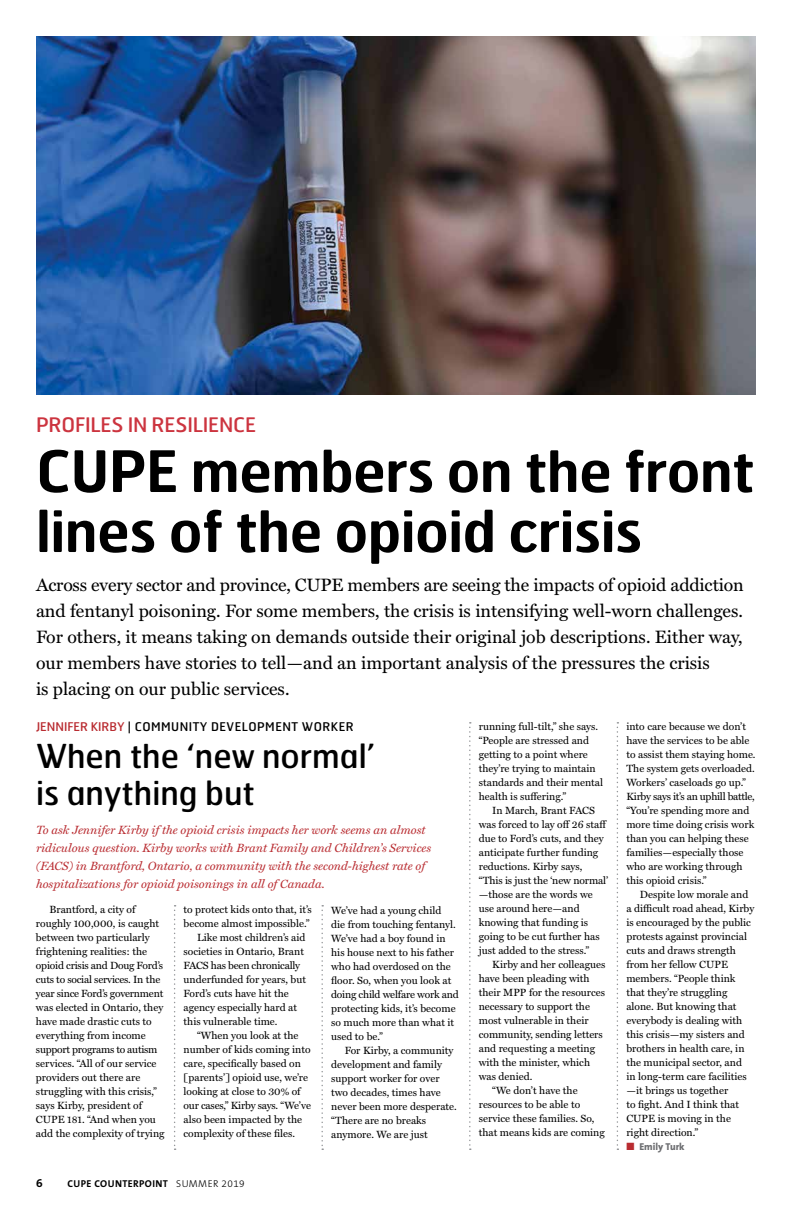
<style>
.page{position:relative;width:792px;height:1224px;background:#fff}
.page>*{position:absolute;margin:0;border:0;box-sizing:border-box;transform-origin:0 0}
.t1{font:600 57px/60px "Hermes FB";letter-spacing:-.01em;color:#000}
.t2{font:33px/37px "Hermes FB";color:#000}
.t3{font:20px "Hermes FB";letter-spacing:-.01em;color:#cc343f}
.t4{font:18px/26px "Miller Text";color:#000}
.t5{font:italic 12px/18px "Miller Text";color:#b92c31}
.t6{font:12px "Hermes FB";letter-spacing:.04em;color:#000}
.t7{font:700 12px "The Sans B7";color:#000}
.t8{font:10.5px/14px "Miller Text";color:#000}
.t9{font:10.5px "Miller Text";letter-spacing:-.02em;color:#000}
.t10{font:700 10px "The Sans B7";letter-spacing:.04em;color:#000}
.t11{font:800 10px "The Sans B8";color:#6d6e71}
.s1{color:#b92c31}
.s2{font-family:"The Sans B3";font-weight:300}
</style>
<div class="page">
<hr style="left:791px;top:710px;width:1px;height:514px;background:#fce9bf">
<img style="left:36px;top:36px;width:720px;height:358px">
<svg style="left:174px;top:905px;width:2px;height:245px"></svg>
<svg style="left:617px;top:722px;width:1px;height:428px"></svg>
<svg style="left:469px;top:722px;width:2px;height:428px"></svg>
<svg style="left:321px;top:905px;width:2px;height:245px"></svg>
<h3 class="t3" style="left:36px;top:412px;width:222px">PROFILES IN RESILIENCE</h3>
<h1 class="t1" style="left:36px;top:439px;width:720px">CUPE members on the front lines of the opioid crisis</h1>
<p class="t4" style="left:36px;top:572px;width:709px">Across every sector and province, CUPE members are seeing the impacts of opioid addiction and fentanyl poisoning. For some members, the crisis is intensifying well-worn challenges.<br>For others, it means taking on demands outside their original job descriptions. Either way, our members have stories to tell—and an important analysis of the pressures the crisis<br>is placing on our public services.</p>
<p class="t6" style="left:36px;top:719px;width:319px"><span class="s1">JENNIFER KIRBY</span> | COMMUNITY DEVELOPMENT WORKER</p>
<h2 class="t2" style="left:36px;top:737px;width:340px">When the ‘new normal’ is anything but</h2>
<p class="t5" style="left:36px;top:821px;width:397px">To ask Jennifer Kirby if the opioid crisis impacts her work seems an almost ridiculous question. Kirby works with Brant Family and Children’s Services (FACS) in Brantford, Ontario, a community with the second-highest rate of hospitalizations for opioid poisonings in all of Canada.</p>
<p class="t8" style="left:36px;top:903px;width:130px;text-indent:14px">Brantford, a city of roughly 100,000, is caught between two particularly frightening realities: the opioid crisis and Doug Ford’s cuts to social services. In the year since Ford’s government was elected in Ontario, they have made drastic cuts to everything from income support programs to autism services. “All of our service providers out there are struggling with this crisis,” says Kirby, president of<br>CUPE 181. “And when you add the complexity of trying</p>
<p class="t8" style="left:184px;top:903px;width:130px">to protect kids onto that, it’s</p>
<p class="t8" style="left:184px;top:917px;width:127px">become almost impossible.”</p>
<p class="t8" style="left:197px;top:931px;width:110px">Like most children’s aid</p>
<p class="t8" style="left:184px;top:945px;width:122px">societies in Ontario, Brant</p>
<p class="t9" style="left:184px;top:960px;width:118px">FACS has been chronically</p>
<p class="t8" style="left:184px;top:973px;width:124px">underfunded for years, but</p>
<p class="t8" style="left:184px;top:987px;width:107px">Ford’s cuts have hit the</p>
<p class="t8" style="left:184px;top:1001px;width:115px">agency especially hard at</p>
<p class="t8" style="left:184px;top:1015px;width:95px">this vulnerable time.</p>
<p class="t8" style="left:197px;top:1029px;width:103px">“When you look at the</p>
<p class="t8" style="left:184px;top:1043px;width:129px">number of kids coming into</p>
<p class="t8" style="left:184px;top:1057px;width:119px">care, specifically based on</p>
<p class="t8" style="left:184px;top:1071px;width:126px">[parents’] opioid use, we’re</p>
<p class="t8" style="left:184px;top:1085px;width:118px">looking at close to 30% of</p>
<p class="t9" style="left:184px;top:1100px;width:129px">our cases,” Kirby says. “We’ve</p>
<p class="t8" style="left:184px;top:1113px;width:120px">also been impacted by the</p>
<p class="t8" style="left:184px;top:1127px;width:113px">complexity of these files.</p>
<p class="t7" style="left:36px;top:1177px;width:8px">6</p>
<p class="t10" style="left:67px;top:1178px;width:179px">CUPE COUNTERPOINT <span class="s2">SUMMER 2019</span></p>
<p class="t8" style="left:331px;top:904px;width:129px">We’ve had a young child<br>die from touching fentanyl.<br>We’ve had a boy found in his house next to his father who had overdosed on the floor. So, when you look at doing child welfare work and protecting kids, it’s become so much more than what it used to be.”</p>
<p class="t8" style="left:331px;top:1044px;width:127px;text-indent:14px">For Kirby, a community development and family support worker for over two decades, times have never been more desperate. “There are no breaks anymore. We are just</p>
<p class="t8" style="left:479px;top:720px;width:126px">running full-tilt,” she says. “People are stressed and getting to a point where they’re trying to maintain standards and their mental health is suffering.”</p>
<p class="t8" style="left:479px;top:804px;width:131px;text-indent:14px">In March, Brant FACS was forced to lay off 26 staff due to Ford’s cuts, and they anticipate further funding reductions. Kirby says, “This is just the ‘new normal’ —those are the words we use around here—and knowing that funding is going to be cut further has just added to the stress.”</p>
<p class="t8" style="left:492px;top:958px;width:115px">Kirby and her colleagues</p>
<p class="t8" style="left:479px;top:972px;width:112px">have been pleading with</p>
<p class="t8" style="left:479px;top:986px;width:128px">their MPP for the resources</p>
<p class="t8" style="left:479px;top:1000px;width:113px">necessary to support the</p>
<p class="t8" style="left:479px;top:1014px;width:111px">most vulnerable in their</p>
<p class="t8" style="left:479px;top:1028px;width:126px">community, sending letters</p>
<p class="t8" style="left:479px;top:1042px;width:118px">and requesting a meeting</p>
<p class="t8" style="left:479px;top:1056px;width:113px">with the minister, which</p>
<p class="t8" style="left:479px;top:1070px;width:55px">was denied.</p>
<p class="t8" style="left:492px;top:1084px;width:87px">“We don’t have the</p>
<p class="t8" style="left:479px;top:1098px;width:103px">resources to be able to</p>
<p class="t8" style="left:479px;top:1111px;width:117px">service these families. So,</p>
<p class="t8" style="left:479px;top:1125px;width:128px">that means kids are coming</p>
<p class="t8" style="left:626px;top:719px;width:131px">into care because we don’t have the services to be able to assist them staying home.<br>The system gets overloaded.<br>Workers’ caseloads go up.”<br>Kirby says it’s an uphill battle, “You’re spending more and more time doing crisis work than you can helping these families—especially those who are working through this opioid crisis.”</p>
<p class="t8" style="left:626px;top:887px;width:129px;text-indent:14px">Despite low morale and a difficult road ahead, Kirby is encouraged by the public protests against provincial cuts and draws strength from her fellow CUPE members. “People think that they’re struggling alone. But knowing that everybody is dealing with this crisis—my sisters and brothers in health care, in the municipal sector, and<br>in long-term care facilities —it brings us together<br>to fight. And I think that<br>CUPE is moving in the right direction.”</p>
<p class="t11" style="left:626px;top:1141px;width:60px"><span class="s1">■</span> Emily Turk</p>
</div>
